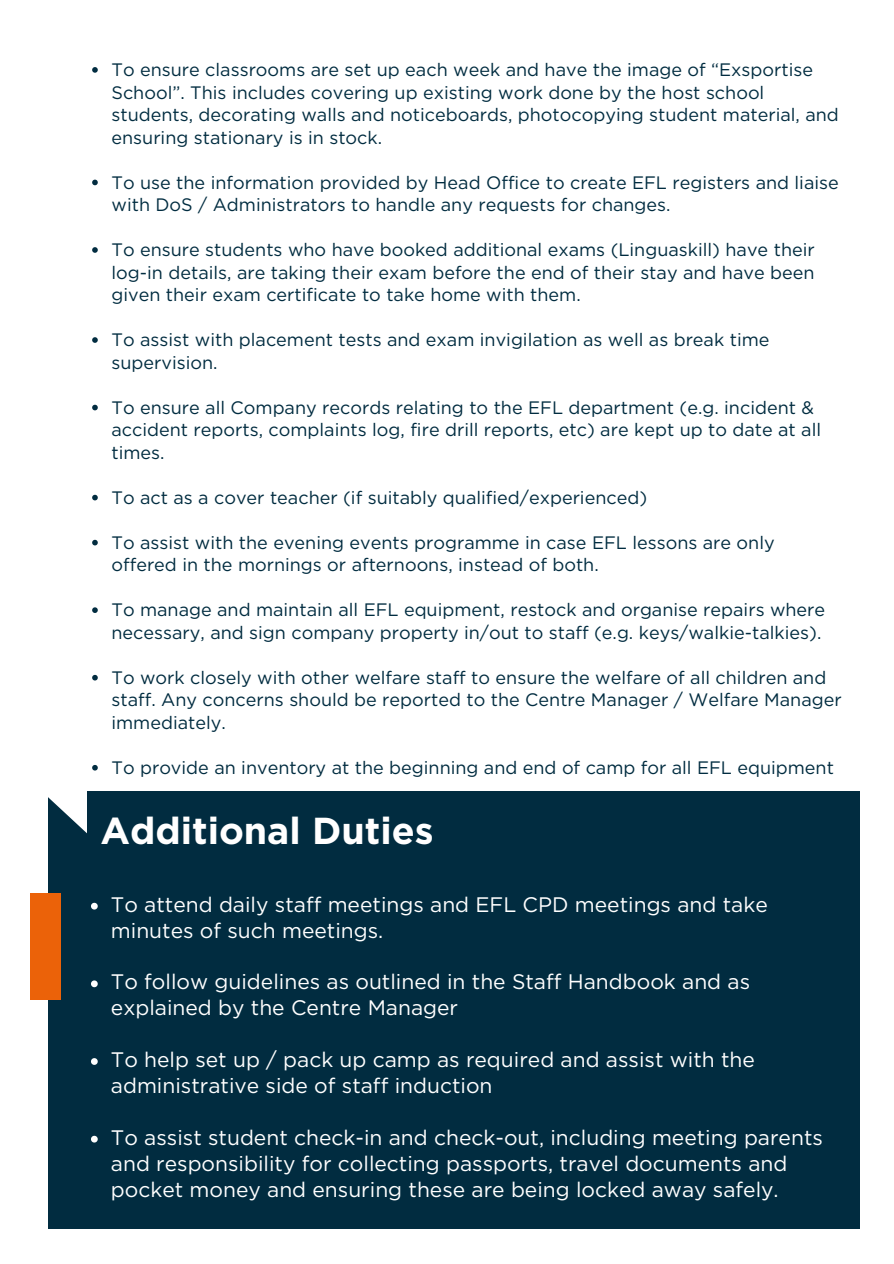
<style>
.page{position:relative;width:894px;height:1264px;background:#fff}
.page>*{position:absolute;margin:0;border:0;box-sizing:border-box;transform-origin:0 0}
.t1{font:700 37.5px "Gotham";color:#fff}
.t2{font:21px/25.8px "Gotham";color:#fff}
.t3{font:18px/22.5px "Gotham";color:#012c40}
</style>
<div class="page">
<svg style="left:92px;top:67px;width:6px;height:6px"></svg>
<svg style="left:92px;top:180px;width:6px;height:5px"></svg>
<svg style="left:92px;top:247px;width:6px;height:6px"></svg>
<svg style="left:92px;top:337px;width:6px;height:6px"></svg>
<svg style="left:92px;top:405px;width:6px;height:5px"></svg>
<svg style="left:92px;top:495px;width:6px;height:5px"></svg>
<svg style="left:92px;top:540px;width:6px;height:5px"></svg>
<svg style="left:92px;top:607px;width:6px;height:6px"></svg>
<svg style="left:92px;top:675px;width:6px;height:5px"></svg>
<svg style="left:92px;top:765px;width:6px;height:5px"></svg>
<div style="left:48px;top:791px;width:811px;height:437px;background:#012c40"></div>
<svg style="left:48px;top:791px;width:39px;height:42px"></svg>
<div style="left:30px;top:893px;width:30px;height:106px;background:#eb6209"></div>
<svg style="left:91px;top:902px;width:7px;height:7px"></svg>
<svg style="left:91px;top:980px;width:7px;height:7px"></svg>
<svg style="left:91px;top:1058px;width:7px;height:6px"></svg>
<svg style="left:91px;top:1135px;width:7px;height:7px"></svg>
<p class="t3" style="left:111px;top:58px;width:728px">To ensure classrooms are set up each week and have the image of “Exsportise School”. This includes covering up existing work done by the host school students, decorating walls and noticeboards, photocopying student material, and ensuring stationary is in stock.</p>
<p class="t3" style="left:111px;top:171px;width:728px">To use the information provided by Head Office to create EFL registers and liaise with DoS / Administrators to handle any requests for changes.</p>
<p class="t3" style="left:111px;top:238px;width:704px;text-align:justify">To ensure students who have booked additional exams (Linguaskill) have their log-in details, are taking their exam before the end of their stay and have been given their exam certificate to take home with them.</p>
<p class="t3" style="left:111px;top:328px;width:659px">To assist with placement tests and exam invigilation as well as break time supervision.</p>
<p class="t3" style="left:111px;top:396px;width:711px">To ensure all Company records relating to the EFL department (e.g. incident &amp; accident reports, complaints log, fire drill reports, etc) are kept up to date at all times.</p>
<p class="t3" style="left:111px;top:486px;width:537px">To act as a cover teacher (if suitably qualified/experienced)</p>
<p class="t3" style="left:111px;top:531px;width:664px">To assist with the evening events programme in case EFL lessons are only offered in the mornings or afternoons, instead of both.</p>
<p class="t3" style="left:111px;top:598px;width:715px">To manage and maintain all EFL equipment, restock and organise repairs where necessary, and sign company property in/out to staff (e.g. keys/walkie-talkies).</p>
<p class="t3" style="left:111px;top:666px;width:731px">To work closely with other welfare staff to ensure the welfare of all children and staff. Any concerns should be reported to the Centre Manager / Welfare Manager immediately.</p>
<p class="t3" style="left:111px;top:756px;width:723px">To provide an inventory at the beginning and end of camp for all EFL equipment</p>
<h1 class="t1" style="left:100px;top:808px;width:334px">Additional Duties</h1>
<p class="t2" style="left:111px;top:891px;width:658px">To attend daily staff meetings and EFL CPD meetings and take minutes of such meetings.</p>
<p class="t2" style="left:111px;top:969px;width:640px">To follow guidelines as outlined in the Staff Handbook and as explained by the Centre Manager</p>
<p class="t2" style="left:111px;top:1046px;width:645px">To help set up / pack up camp as required and assist with the administrative side of staff induction</p>
<p class="t2" style="left:111px;top:1124px;width:713px">To assist student check-in and check-out, including meeting parents and responsibility for collecting passports, travel documents and pocket money and ensuring these are being locked away safely.</p>
</div>
